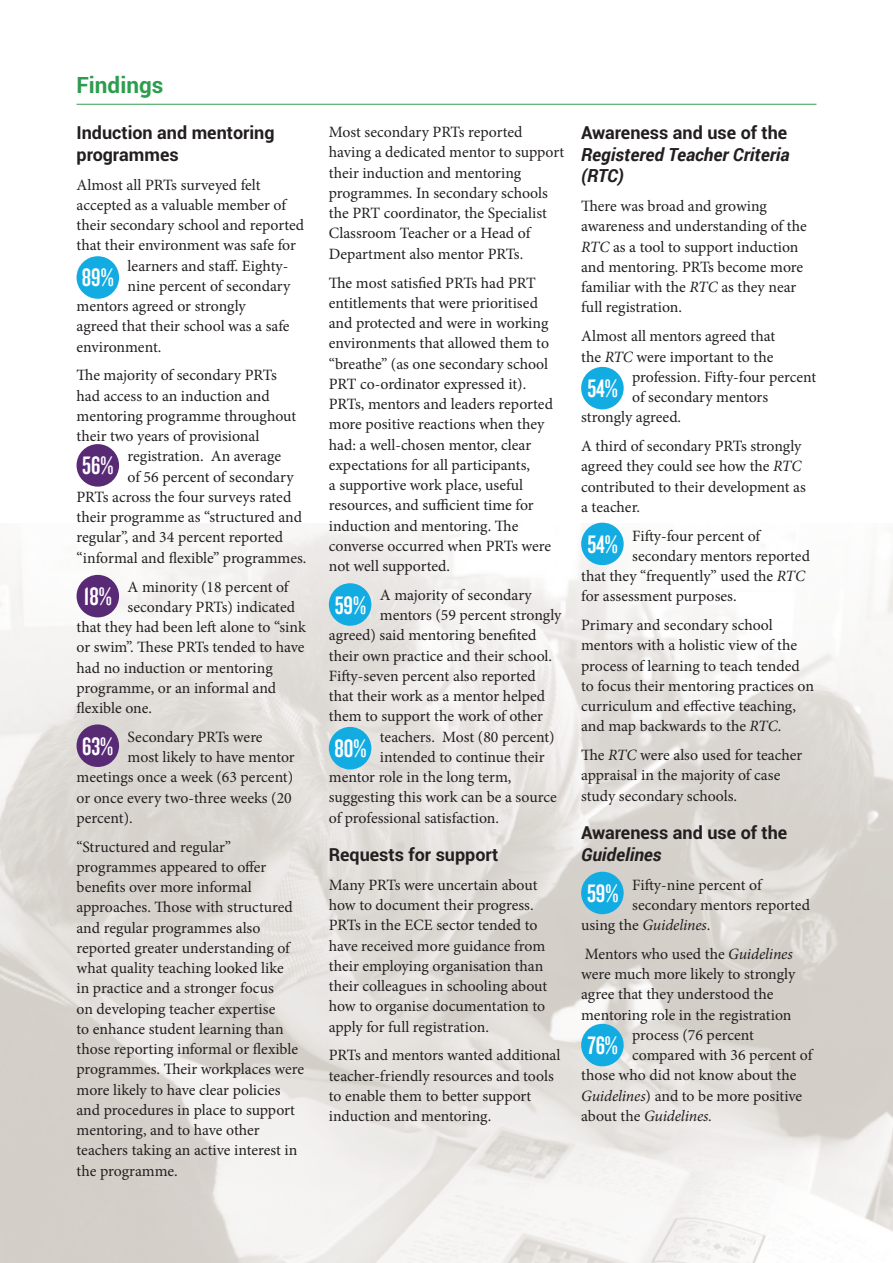
<style>
.page{position:relative;width:893px;height:1263px;background:#fff}
.page>*{position:absolute;margin:0;border:0;box-sizing:border-box;transform-origin:0 0}
.t1{font:26.25px "Knockout HTF48 Featherweight";color:#fff}
.t2{font:700 22.5px "Roboto";color:#2c9d4e}
.t3{font:700 18px/21.6px "Roboto";color:#231f20}
.t4{font:italic 700 18px/21.6px "Roboto";color:#231f20}
.t5{font:15.75px/20.2px "Minion Pro";letter-spacing:-.005em;color:#231f20}
.t6{font:italic 15.75px "Minion Pro";letter-spacing:-.015em;color:#231f20}
.s1{font-style:italic}
.s2{font-style:normal}
</style>
<div class="page">
<img style="left:0;top:524px;width:893px;height:739px">
<hr style="left:77px;top:104px;width:739px;height:1px;background:#2c9d4e">
<div style="left:77px;top:444px;width:42px;height:43px;background:#582a75;border-radius:50%"></div>
<div style="left:77px;top:575px;width:42px;height:42px;background:#582a75;border-radius:50%"></div>
<div style="left:329px;top:583px;width:42px;height:43px;background:#13ace2;border-radius:50%"></div>
<div style="left:77px;top:256px;width:42px;height:43px;background:#13ace2;border-radius:50%"></div>
<div style="left:581px;top:367px;width:43px;height:42px;background:#13ace2;border-radius:50%"></div>
<div style="left:581px;top:872px;width:43px;height:42px;background:#13ace2;border-radius:50%"></div>
<div style="left:581px;top:1024px;width:43px;height:42px;background:#13ace2;border-radius:50%"></div>
<div style="left:77px;top:724px;width:42px;height:43px;background:#582a75;border-radius:50%"></div>
<div style="left:329px;top:727px;width:42px;height:42px;background:#13ace2;border-radius:50%"></div>
<div style="left:581px;top:523px;width:43px;height:42px;background:#13ace2;border-radius:50%"></div>
<h2 class="t2" style="left:77px;top:70px;width:88px">Findings</h2>
<p class="t3" style="left:77px;top:121px;width:200px">Induction and mentoring programmes</p>
<p class="t5" style="left:77px;top:175px;width:185px">Almost all PRTs surveyed felt</p>
<p class="t5" style="left:77px;top:195px;width:211px">accepted as a valuable member of</p>
<p class="t5" style="left:77px;top:215px;width:229px">their secondary school and reported</p>
<p class="t5" style="left:77px;top:235px;width:221px">that their environment was safe for</p>
<p class="t5" style="left:128px;top:256px;width:162px">learners and staff. Eighty-</p>
<p class="t5" style="left:128px;top:276px;width:164px">nine percent of secondary</p>
<p class="t5" style="left:77px;top:296px;width:171px">mentors agreed or strongly</p>
<p class="t5" style="left:77px;top:316px;width:215px">agreed that their school was a safe</p>
<p class="t5" style="left:77px;top:337px;width:86px">environment.</p>
<p class="t5" style="left:77px;top:365px;width:221px">The majority of secondary PRTs had access to an induction and mentoring programme throughout their two years of provisional</p>
<p class="t5" style="left:128px;top:446px;width:155px">registration. An average</p>
<p class="t5" style="left:128px;top:467px;width:168px">of 56 percent of secondary</p>
<p class="t5" style="left:77px;top:487px;width:216px">PRTs across the four surveys rated</p>
<p class="t5" style="left:77px;top:507px;width:227px">their programme as “structured and</p>
<p class="t5" style="left:77px;top:527px;width:208px">regular”, and 34 percent reported</p>
<p class="t5" style="left:77px;top:548px;width:231px">“informal and flexible” programmes.</p>
<p class="t5" style="left:128px;top:576px;width:163px">A minority (18 percent of</p>
<p class="t5" style="left:128px;top:597px;width:169px">secondary PRTs) indicated</p>
<p class="t5" style="left:77px;top:617px;width:231px">that they had been left alone to “sink</p>
<p class="t5" style="left:77px;top:637px;width:230px">or swim”. These PRTs tended to have</p>
<p class="t5" style="left:77px;top:657px;width:198px">had no induction or mentoring</p>
<p class="t5" style="left:77px;top:678px;width:201px">programme, or an informal and</p>
<p class="t5" style="left:77px;top:698px;width:77px">flexible one.</p>
<p class="t5" style="left:128px;top:727px;width:137px">Secondary PRTs were</p>
<p class="t5" style="left:128px;top:747px;width:169px">most likely to have mentor</p>
<p class="t5" style="left:77px;top:767px;width:218px">meetings once a week (63 percent)</p>
<p class="t5" style="left:77px;top:787px;width:217px">or once every two-three weeks (20</p>
<p class="t5" style="left:77px;top:808px;width:58px">percent).</p>
<p class="t5" style="left:77px;top:836px;width:229px">“Structured and regular” programmes appeared to offer benefits over more informal approaches. Those with structured and regular programmes also reported greater understanding of what quality teaching looked like<br>in practice and a stronger focus<br>on developing teacher expertise<br>to enhance student learning than those reporting informal or flexible programmes. Their workplaces were more likely to have clear policies and procedures in place to support mentoring, and to have other teachers taking an active interest in the programme.</p>
<p class="t5" style="left:329px;top:122px;width:237px">Most secondary PRTs reported having a dedicated mentor to support their induction and mentoring programmes. In secondary schools the PRT coordinator, the Specialist<br>Classroom Teacher or a Head of<br>Department also mentor PRTs.</p>
<p class="t5" style="left:329px;top:272px;width:226px">The most satisfied PRTs had PRT entitlements that were prioritised and protected and were in working environments that allowed them to “breathe” (as one secondary school<br>PRT co-ordinator expressed it).<br>PRTs, mentors and leaders reported more positive reactions when they had: a well-chosen mentor, clear expectations for all participants,<br>a supportive work place, useful resources, and sufficient time for induction and mentoring. The converse occurred when PRTs were not well supported.</p>
<p class="t5" style="left:380px;top:585px;width:153px">A majority of secondary</p>
<p class="t5" style="left:380px;top:605px;width:183px">mentors (59 percent strongly</p>
<p class="t5" style="left:329px;top:625px;width:209px">agreed) said mentoring benefited</p>
<p class="t5" style="left:329px;top:645px;width:225px">their own practice and their school.</p>
<p class="t5" style="left:329px;top:666px;width:208px">Fifty-seven percent also reported</p>
<p class="t5" style="left:329px;top:686px;width:218px">that their work as a mentor helped</p>
<p class="t5" style="left:329px;top:706px;width:216px">them to support the work of other</p>
<p class="t5" style="left:380px;top:726px;width:176px">teachers. Most (80 percent)</p>
<p class="t5" style="left:380px;top:747px;width:166px">intended to continue their</p>
<p class="t5" style="left:329px;top:767px;width:184px">mentor role in the long term,</p>
<p class="t5" style="left:329px;top:787px;width:229px">suggesting this work can be a source</p>
<p class="t5" style="left:329px;top:808px;width:172px">of professional satisfaction.</p>
<p class="t3" style="left:329px;top:843px;width:171px">Requests for support</p>
<p class="t5" style="left:329px;top:875px;width:220px">Many PRTs were uncertain about how to document their progress.<br>PRTs in the ECE sector tended to have received more guidance from their employing organisation than their colleagues in schooling about how to organise documentation to apply for full registration.</p>
<p class="t5" style="left:329px;top:1045px;width:233px">PRTs and mentors wanted additional teacher-friendly resources and tools to enable them to better support induction and mentoring.</p>
<h1 class="t1" style="left:82px;top:264px;width:33px">89%</h1>
<h1 class="t1" style="left:82px;top:452px;width:33px">56%</h1>
<h1 class="t1" style="left:84px;top:583px;width:30px">18%</h1>
<h1 class="t1" style="left:335px;top:592px;width:33px">59%</h1>
<h1 class="t1" style="left:82px;top:733px;width:33px">63%</h1>
<h1 class="t1" style="left:334px;top:735px;width:34px">80%</h1>
<p class="t3" style="left:581px;top:121px;width:208px">Awareness and use of the</p>
<p class="t4" style="left:581px;top:143px;width:210px">Registered Teacher Criteria (RTC)</p>
<p class="t5" style="left:581px;top:196px;width:227px">There was broad and growing awareness and understanding of the<br><span class="s1">RTC</span> as a tool to support induction and mentoring. PRTs become more familiar with the <span class="s1">RTC</span> as they near full registration.</p>
<p class="t5" style="left:581px;top:326px;width:196px">Almost all mentors agreed that</p>
<p class="t5" style="left:581px;top:346px;width:194px">the <span class="s1">RTC</span> were important to the</p>
<p class="t5" style="left:632px;top:367px;width:186px">profession. Fifty-four percent</p>
<p class="t5" style="left:632px;top:387px;width:137px">of secondary mentors</p>
<p class="t5" style="left:581px;top:407px;width:101px">strongly agreed.</p>
<p class="t5" style="left:581px;top:436px;width:226px">A third of secondary PRTs strongly agreed they could see how the <span class="s1">RTC </span>contributed to their development as a teacher.</p>
<p class="t5" style="left:632px;top:525px;width:130px">Fifty-four percent of</p>
<p class="t5" style="left:632px;top:546px;width:179px">secondary mentors reported</p>
<p class="t5" style="left:581px;top:566px;width:225px">that they “frequently” used the <span class="s1">RTC</span></p>
<p class="t5" style="left:581px;top:586px;width:157px">for assessment purposes.</p>
<p class="t5" style="left:581px;top:615px;width:234px">Primary and secondary school mentors with a holistic view of the process of learning to teach tended to focus their mentoring practices on curriculum and effective teaching, and map backwards to the <span class="s1">RTC</span>.</p>
<p class="t5" style="left:581px;top:745px;width:223px">The <span class="s1">RTC</span> were also used for teacher appraisal in the majority of case study secondary schools.</p>
<p class="t3" style="left:581px;top:821px;width:208px">Awareness and use of the</p>
<p class="t4" style="left:581px;top:843px;width:82px">Guidelines</p>
<p class="t5" style="left:632px;top:874px;width:131px">Fifty-nine percent of</p>
<p class="t5" style="left:632px;top:895px;width:179px">secondary mentors reported</p>
<p class="t6" style="left:581px;top:914px;width:131px"><span class="s2">using the</span> Guidelines<span class="s2">.</span></p>
<p class="t5" style="left:585px;top:944px;width:210px">Mentors who used the <span class="s1">Guidelines</span></p>
<p class="t5" style="left:581px;top:964px;width:216px">were much more likely to strongly</p>
<p class="t5" style="left:581px;top:984px;width:194px">agree that they understood the</p>
<p class="t5" style="left:581px;top:1004px;width:212px">mentoring role in the registration</p>
<p class="t5" style="left:632px;top:1025px;width:123px">process (76 percent</p>
<p class="t5" style="left:632px;top:1045px;width:182px">compared with 36 percent of</p>
<p class="t5" style="left:581px;top:1065px;width:217px">those who did not know about the</p>
<p class="t5" style="left:581px;top:1085px;width:223px"><span class="s1">Guidelines</span>) and to be more positive</p>
<p class="t6" style="left:581px;top:1105px;width:133px"><span class="s2">about the</span> Guidelines.</p>
<h1 class="t1" style="left:587px;top:375px;width:32px">54%</h1>
<h1 class="t1" style="left:587px;top:531px;width:32px">54%</h1>
<h1 class="t1" style="left:587px;top:880px;width:33px">59%</h1>
<h1 class="t1" style="left:587px;top:1032px;width:32px">76%</h1>
</div>
